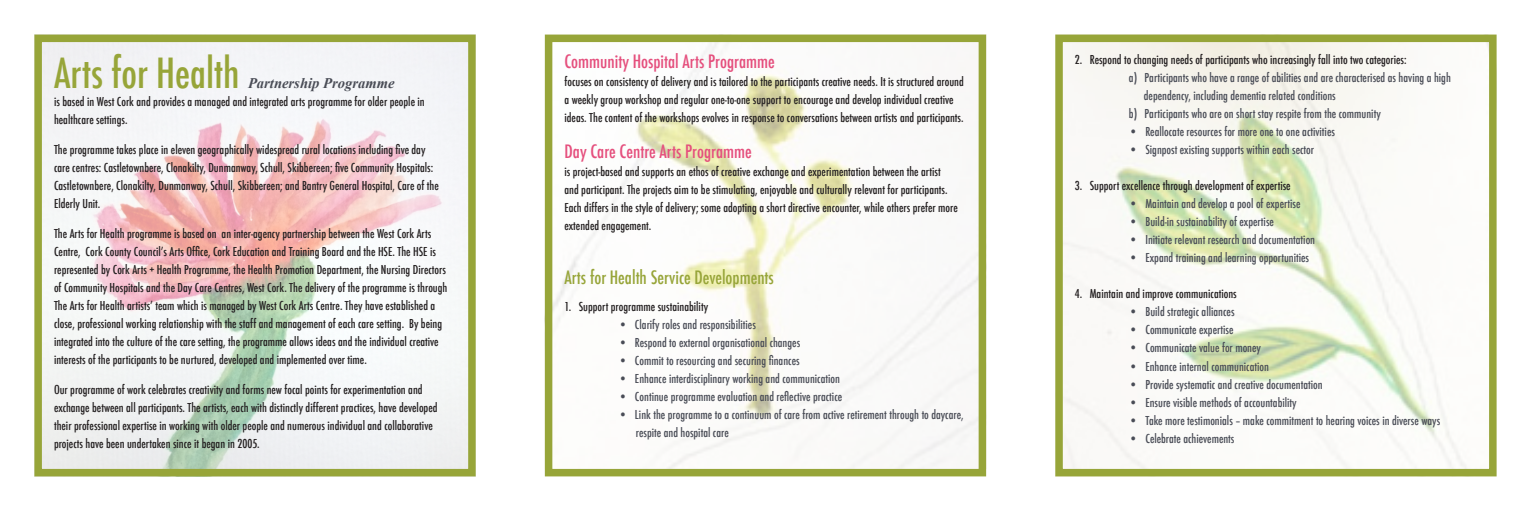
<style>
.page{position:relative;width:1531px;height:511px;background:#fff}
.page>*{position:absolute;margin:0;border:0;box-sizing:border-box;transform-origin:0 0}
.t1{font:500 condensed 40.5px "Futura";color:#97a539}
.t2{font:500 condensed 18px "Futura";color:#e54f7d}
.t3{font:500 condensed 18px "Futura";color:#97a539}
.t4{font:italic 700 14.7px "Times New Roman";color:#494c56}
.List_Paragraph{font:500 condensed 12px/18px "Futura";color:#231f20}
.List_Paragraph-2{font:500 condensed 12px/18px "Futura";color:#494c56}
</style>
<div class="page">
<img style="left:1064px;top:44px;width:402px;height:423px">
<div style="left:1055px;top:35px;width:441px;height:441px;border:8px solid #97a539"></div>
<img style="left:554px;top:44px;width:423px;height:423px">
<div style="left:545px;top:35px;width:441px;height:441px;border:8px solid #97a539"></div>
<img style="left:43px;top:44px;width:424px;height:423px">
<div style="left:34px;top:35px;width:442px;height:441px;border:8px solid #97a539"></div>
<p class="t1" style="left:54px;top:47px;width:187px">Arts for Health</p>
<p class="t4" style="left:248px;top:72px;width:148px">Partnership Programme</p>
<p class="List_Paragraph" style="left:54px;top:92px;width:372px">is based in West Cork and provides a managed and integrated arts programme for older people in healthcare settings.</p>
<p class="List_Paragraph" style="left:54px;top:140px;width:386px">The programme takes place in eleven geographically widespread rural locations including five day care centres: Castletownbere, Clonakilty, Dunmanway, Schull, Skibbereen; five Community Hospitals:<br>Castletownbere, Clonakilty, Dunmanway, Schull, Skibbereen; and Bantry General Hospital, Care of the Elderly Unit.</p>
<p class="List_Paragraph" style="left:54px;top:224px;width:395px">The Arts for Health programme is based on an inter-agency partnership between the West Cork Arts Centre, Cork County Council’s Arts Office, Cork Education and Training Board and the HSE. The HSE is represented by Cork Arts + Health Programme, the Health Promotion Department, the Nursing Directors of Community Hospitals and the Day Care Centres, West Cork. The delivery of the programme is through The Arts for Health artists’ team which is managed by West Cork Arts Centre. They have established a close, professional working relationship with the staff and management of each care setting. By being integrated into the culture of the care setting, the programme allows ideas and the individual creative interests of the participants to be nurtured, developed and implemented over time.</p>
<p class="List_Paragraph" style="left:54px;top:380px;width:385px">Our programme of work celebrates creativity and forms new focal points for experimentation and exchange between all participants. The artists, each with distinctly different practices, have developed their professional expertise in working with older people and numerous individual and collaborative projects have been undertaken since it began in 2005.</p>
<p class="t2" style="left:564px;top:49px;width:212px">Community Hospital Arts Programme</p>
<p class="List_Paragraph" style="left:564px;top:72px;width:401px">focuses on consistency of delivery and is tailored to the participants creative needs. It is structured around a weekly group workshop and regular one-to-one support to encourage and develop individual creative ideas. The content of the workshops evolves in response to conversations between artists and participants.</p>
<p class="t2" style="left:564px;top:139px;width:189px">Day Care Centre Arts Programme</p>
<p class="List_Paragraph" style="left:564px;top:162px;width:395px">is project-based and supports an ethos of creative exchange and experimentation between the artist and participant. The projects aim to be stimulating, enjoyable and culturally relevant for participants.<br>Each differs in the style of delivery; some adopting a short directive encounter, while others prefer more extended engagement.</p>
<p class="t3" style="left:564px;top:265px;width:211px">Arts for Health Service Developments</p>
<p class="List_Paragraph" style="left:564px;top:297px;width:145px">1. Support programme sustainability</p>
<p class="List_Paragraph-2" style="left:618px;top:315px;width:139px">• Clarify roles and responsibilities</p>
<p class="List_Paragraph-2" style="left:618px;top:333px;width:183px">• Respond to external organisational changes</p>
<p class="List_Paragraph-2" style="left:618px;top:351px;width:183px">• Commit to resourcing and securing finances</p>
<p class="List_Paragraph-2" style="left:618px;top:369px;width:223px">• Enhance interdisciplinary working and communication</p>
<p class="List_Paragraph-2" style="left:618px;top:387px;width:225px">• Continue programme evaluation and reflective practice</p>
<p class="List_Paragraph-2" style="left:636px;top:405px;width:329px;text-indent:-17px">• Link the programme to a continuum of care from active retirement through to daycare, respite and hospital care</p>
<p class="List_Paragraph" style="left:1075px;top:51px;width:333px">2. Respond to changing needs of participants who increasingly fall into two categories:</p>
<p class="List_Paragraph-2" style="left:1144px;top:69px;width:309px;text-indent:-15px">a) Participants who have a range of abilities and are characterised as having a high dependency, including dementia related conditions</p>
<p class="List_Paragraph-2" style="left:1129px;top:105px;width:253px">b) Participants who are on short stay respite from the community</p>
<p class="List_Paragraph-2" style="left:1129px;top:123px;width:208px">• Reallocate resources for more one to one activities</p>
<p class="List_Paragraph-2" style="left:1129px;top:141px;width:187px">• Signpost existing supports within each sector</p>
<p class="List_Paragraph" style="left:1075px;top:177px;width:217px">3. Support excellence through development of expertise</p>
<p class="List_Paragraph-2" style="left:1129px;top:195px;width:173px">• Maintain and develop a pool of expertise</p>
<p class="List_Paragraph-2" style="left:1129px;top:213px;width:147px">• Build-in sustainability of expertise</p>
<p class="List_Paragraph-2" style="left:1129px;top:231px;width:188px">• Initiate relevant research and documentation</p>
<p class="List_Paragraph-2" style="left:1129px;top:249px;width:182px">• Expand training and learning opportunities</p>
<p class="List_Paragraph" style="left:1075px;top:285px;width:163px">4. Maintain and improve communications</p>
<p class="List_Paragraph-2" style="left:1129px;top:303px;width:107px">• Build strategic alliances</p>
<p class="List_Paragraph-2" style="left:1129px;top:321px;width:106px">• Communicate expertise</p>
<p class="List_Paragraph-2" style="left:1129px;top:339px;width:134px">• Communicate value for money</p>
<p class="List_Paragraph-2" style="left:1129px;top:357px;width:142px">• Enhance internal communication</p>
<p class="List_Paragraph-2" style="left:1129px;top:375px;width:195px">• Provide systematic and creative documentation</p>
<p class="List_Paragraph-2" style="left:1129px;top:393px;width:169px">• Ensure visible methods of accountability</p>
<p class="List_Paragraph-2" style="left:1129px;top:411px;width:313px">• Take more testimonials – make commitment to hearing voices in diverse ways</p>
<p class="List_Paragraph-2" style="left:1129px;top:429px;width:107px">• Celebrate achievements</p>
</div>
